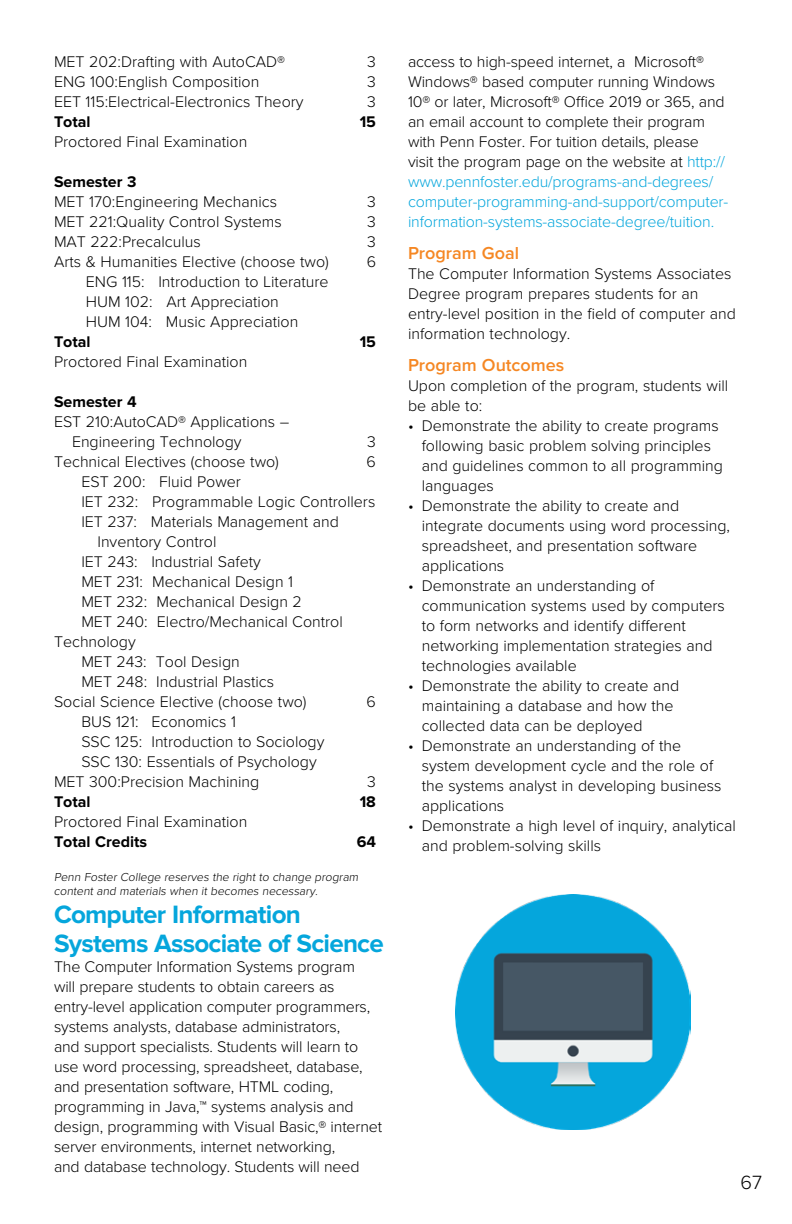
<style>
.page{position:relative;width:792px;height:1224px;background:#fff}
.page>*{position:absolute;margin:0;border:0;box-sizing:border-box;transform-origin:0 0}
.t1{font:700 26px/28.4px "Proxima Nova";letter-spacing:-.03em;color:#05a6dc}
.t2{font:300 19.8px "Proxima Nova";color:#000}
.t3{font:600 18px "Proxima Nova";color:#f58723}
.t4{font:300 16px/20px "Proxima Nova";color:#000}
.t5{font:700 16px "Proxima Nova";color:#000}
.t6{font:300 12px/14px "Proxima Nova";color:#000}
.s1{color:#05a6dc}
</style>
<div class="page">
<img style="left:455px;top:894px;width:236px;height:236px">
<p class="t4" style="left:54px;top:50px;width:233px">MET 202:Drafting with AutoCAD®</p>
<p class="t4" style="left:367px;top:50px;width:10px">3</p>
<p class="t4" style="left:54px;top:70px;width:207px">ENG 100:English Composition</p>
<p class="t4" style="left:367px;top:70px;width:10px">3</p>
<p class="t4" style="left:54px;top:90px;width:251px">EET 115:Electrical-Electronics Theory</p>
<p class="t4" style="left:367px;top:90px;width:10px">3</p>
<p class="t5" style="left:54px;top:114px;width:38px">Total</p>
<p class="t5" style="left:360px;top:114px;width:18px">15</p>
<p class="t4" style="left:54px;top:130px;width:195px">Proctored Final Examination</p>
<p class="t5" style="left:54px;top:174px;width:84px">Semester 3</p>
<p class="t4" style="left:54px;top:190px;width:225px">MET 170:Engineering Mechanics</p>
<p class="t4" style="left:367px;top:190px;width:10px">3</p>
<p class="t4" style="left:54px;top:210px;width:229px">MET 221:Quality Control Systems</p>
<p class="t4" style="left:367px;top:210px;width:10px">3</p>
<p class="t4" style="left:54px;top:230px;width:148px">MAT 222:Precalculus</p>
<p class="t4" style="left:367px;top:230px;width:10px">3</p>
<p class="t4" style="left:54px;top:250px;width:276px">Arts &amp; Humanities Elective (choose two)</p>
<p class="t4" style="left:367px;top:250px;width:11px">6</p>
<p class="t4" style="left:86px;top:270px;width:244px">ENG 115: Introduction to Literature<br>HUM 102: Art Appreciation<br>HUM 104: Music Appreciation</p>
<p class="t5" style="left:54px;top:334px;width:38px">Total</p>
<p class="t5" style="left:360px;top:334px;width:18px">15</p>
<p class="t4" style="left:54px;top:350px;width:195px">Proctored Final Examination</p>
<p class="t5" style="left:54px;top:394px;width:84px">Semester 4</p>
<p class="t4" style="left:72px;top:410px;width:219px;text-indent:-18px">EST 210:AutoCAD® Applications –<br>Engineering Technology</p>
<p class="t4" style="left:367px;top:430px;width:10px">3</p>
<p class="t4" style="left:54px;top:450px;width:226px">Technical Electives (choose two)</p>
<p class="t4" style="left:367px;top:450px;width:11px">6</p>
<p class="t4" style="left:81px;top:470px;width:161px">EST 200: Fluid Power</p>
<p class="t4" style="left:81px;top:490px;width:296px">IET 232: Programmable Logic Controllers</p>
<p class="t4" style="left:81px;top:510px;width:259px">IET 237: Materials Management and</p>
<p class="t4" style="left:97px;top:530px;width:121px">Inventory Control</p>
<p class="t4" style="left:81px;top:550px;width:181px">IET 243: Industrial Safety</p>
<p class="t4" style="left:81px;top:570px;width:213px">MET 231: Mechanical Design 1</p>
<p class="t4" style="left:81px;top:590px;width:222px">MET 232: Mechanical Design 2</p>
<p class="t4" style="left:81px;top:610px;width:263px">MET 240: Electro/Mechanical Control</p>
<p class="t4" style="left:54px;top:630px;width:83px">Technology</p>
<p class="t4" style="left:81px;top:650px;width:160px">MET 243: Tool Design</p>
<p class="t4" style="left:81px;top:670px;width:194px">MET 248: Industrial Plastics</p>
<p class="t4" style="left:54px;top:690px;width:254px">Social Science Elective (choose two)</p>
<p class="t4" style="left:367px;top:690px;width:11px">6</p>
<p class="t4" style="left:81px;top:710px;width:156px">BUS 121: Economics 1</p>
<p class="t4" style="left:81px;top:730px;width:245px">SSC 125: Introduction to Sociology</p>
<p class="t4" style="left:81px;top:750px;width:237px">SSC 130: Essentials of Psychology</p>
<p class="t4" style="left:54px;top:770px;width:207px">MET 300:Precision Machining</p>
<p class="t4" style="left:367px;top:770px;width:10px">3</p>
<p class="t5" style="left:54px;top:794px;width:38px">Total</p>
<p class="t5" style="left:360px;top:794px;width:18px">18</p>
<p class="t4" style="left:54px;top:810px;width:195px">Proctored Final Examination</p>
<p class="t5" style="left:54px;top:834px;width:95px">Total Credits</p>
<p class="t5" style="left:357px;top:834px;width:21px">64</p>
<p class="t6" style="left:54px;top:869px;width:308px">Penn Foster College reserves the right to change program content and materials when it becomes necessary.</p>
<h1 class="t1" style="left:54px;top:901px;width:331px">Computer Information<br>Systems Associate of Science</h1>
<p class="t4" style="left:54px;top:955px;width:330px">The Computer Information Systems program<br>will prepare students to obtain careers as entry-level application computer programmers, systems analysts, database administrators,<br>and support specialists. Students will learn to use word processing, spreadsheet, database, and presentation software, HTML coding, programming in Java,™ systems analysis and design, programming with Visual Basic,® internet server environments, internet networking,<br>and database technology. Students will need</p>
<p class="t4" style="left:408px;top:50px;width:322px">access to high-speed internet, a Microsoft® Windows® based computer running Windows 10® or later, Microsoft® Office 2019 or 365, and an email account to complete their program with Penn Foster. For tuition details, please visit the program page on the website at <span class="s1">http:// www.pennfoster.edu/programs-and-degrees/ computer-programming-and-support/computer&shy;information-systems-associate-degree/tuition.</span></p>
<p class="t3" style="left:408px;top:239px;width:113px">Program Goal</p>
<p class="t4" style="left:408px;top:262px;width:329px">The Computer Information Systems Associates Degree program prepares students for an entry-level position in the field of computer and information technology.</p>
<p class="t3" style="left:408px;top:351px;width:158px">Program Outcomes</p>
<p class="t4" style="left:408px;top:374px;width:322px">Upon completion of the program, students will be able to:</p>
<p class="t4" style="left:422px;top:414px;width:303px;text-indent:-14px">• Demonstrate the ability to create programs following basic problem solving principles and guidelines common to all programming languages</p>
<p class="t4" style="left:422px;top:494px;width:310px;text-indent:-14px">• Demonstrate the ability to create and integrate documents using word processing, spreadsheet, and presentation software applications</p>
<p class="t4" style="left:422px;top:574px;width:305px;text-indent:-14px">• Demonstrate an understanding of communication systems used by computers to form networks and identify different networking implementation strategies and technologies available</p>
<p class="t4" style="left:422px;top:674px;width:259px;text-indent:-14px">• Demonstrate the ability to create and maintaining a database and how the collected data can be deployed</p>
<p class="t4" style="left:422px;top:734px;width:301px;text-indent:-14px">• Demonstrate an understanding of the system development cycle and the role of the systems analyst in developing business applications</p>
<p class="t4" style="left:422px;top:814px;width:316px;text-indent:-14px">• Demonstrate a high level of inquiry, analytical and problem-solving skills</p>
<p class="t2" style="left:740px;top:1168px;width:23px">67</p>
</div>
